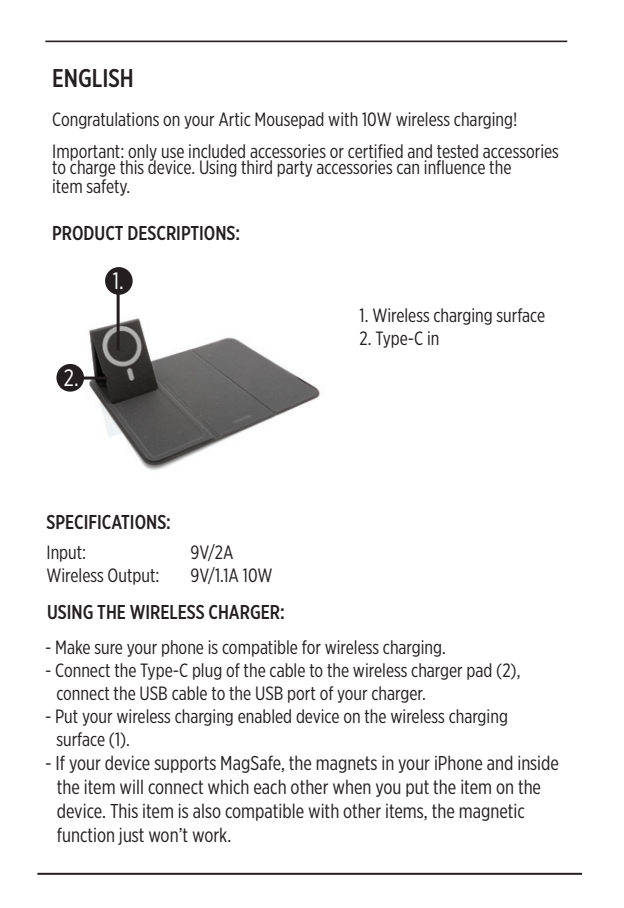
<style>
.page{position:relative;width:624px;height:908px;background:#fff}
.page>*{position:absolute;margin:0;border:0;box-sizing:border-box;transform-origin:0 0}
.t1{font:500 25.6px "Gotham X Narrow";color:#231f20}
.t2{font:23.6px "Gotham X Narrow";color:#fff}
.t3{font:20px "Gotham X Narrow";color:#231f20}
.t4{font:500 20px "Gotham X Narrow";color:#231f20}
.t5{font:19.2px/16px "Gotham X Narrow";color:#231f20}
</style>
<div class="page">
<hr style="left:37px;top:872px;width:545px;height:2px;background:#231f20">
<hr style="left:45px;top:41px;width:522px;height:1px;background:#231f20">
<img style="left:73px;top:304px;width:247px;height:167px">
<div style="left:56px;top:364px;width:28px;height:27px;background:#231f20;border-radius:50%"></div>
<hr style="left:117px;top:293px;width:3px;height:57px;background:#231f20">
<div style="left:105px;top:267px;width:28px;height:28px;background:#231f20;border-radius:50%"></div>
<hr style="left:83px;top:376px;width:24px;height:3px;background:#231f20">
<p class="t1" style="left:52px;top:62px;width:83px">ENGLISH</p>
<p class="t5" style="left:52px;top:111px;width:467px">Congratulations on your Artic Mousepad with 10W wireless charging!</p>
<p class="t5" style="left:52px;top:143px;width:508px">Important: only use included accessories or certified and tested accessories to charge this device. Using third party accessories can influence the</p>
<p class="t5" style="left:52px;top:177px;width:80px">item safety.</p>
<p class="t4" style="left:52px;top:221px;width:189px">PRODUCT DESCRIPTIONS:</p>
<p class="t2" style="left:64px;top:364px;width:16px">2.</p>
<p class="t2" style="left:113px;top:266px;width:13px">1.</p>
<p class="t4" style="left:46px;top:510px;width:126px">SPECIFICATIONS:</p>
<p class="t5" style="left:46px;top:543px;width:41px">Input:</p>
<p class="t5" style="left:190px;top:543px;width:44px">9V/2A</p>
<p class="t5" style="left:46px;top:566px;width:114px">Wireless Output:</p>
<p class="t5" style="left:190px;top:566px;width:84px">9V/1.1A 10W</p>
<p class="t5" style="left:359px;top:306px;width:187px">1. Wireless charging surface</p>
<p class="t5" style="left:359px;top:329px;width:81px">2. Type-C in</p>
<p class="t4" style="left:47px;top:599px;width:239px">USING THE WIRELESS CHARGER:</p>
<p class="t5" style="left:45px;top:638px;width:402px">- Make sure your phone is compatible for wireless charging.</p>
<p class="t5" style="left:45px;top:661px;width:477px">- Connect the Type-C plug of the cable to the wireless charger pad (2),</p>
<p class="t5" style="left:56px;top:684px;width:371px">connect the USB cable to the USB port of your charger.</p>
<p class="t5" style="left:45px;top:707px;width:464px">- Put your wireless charging enabled device on the wireless charging</p>
<p class="t5" style="left:56px;top:730px;width:75px">surface (1).</p>
<p class="t3" style="left:45px;top:750px;width:515px">- If your device supports MagSafe, the magnets in your iPhone and inside</p>
<p class="t3" style="left:57px;top:774px;width:485px">the item will connect which each other when you put the item on the</p>
<p class="t3" style="left:57px;top:798px;width:469px">device. This item is also compatible with other items, the magnetic</p>
<p class="t3" style="left:57px;top:822px;width:176px">function just won’t work.</p>
</div>
